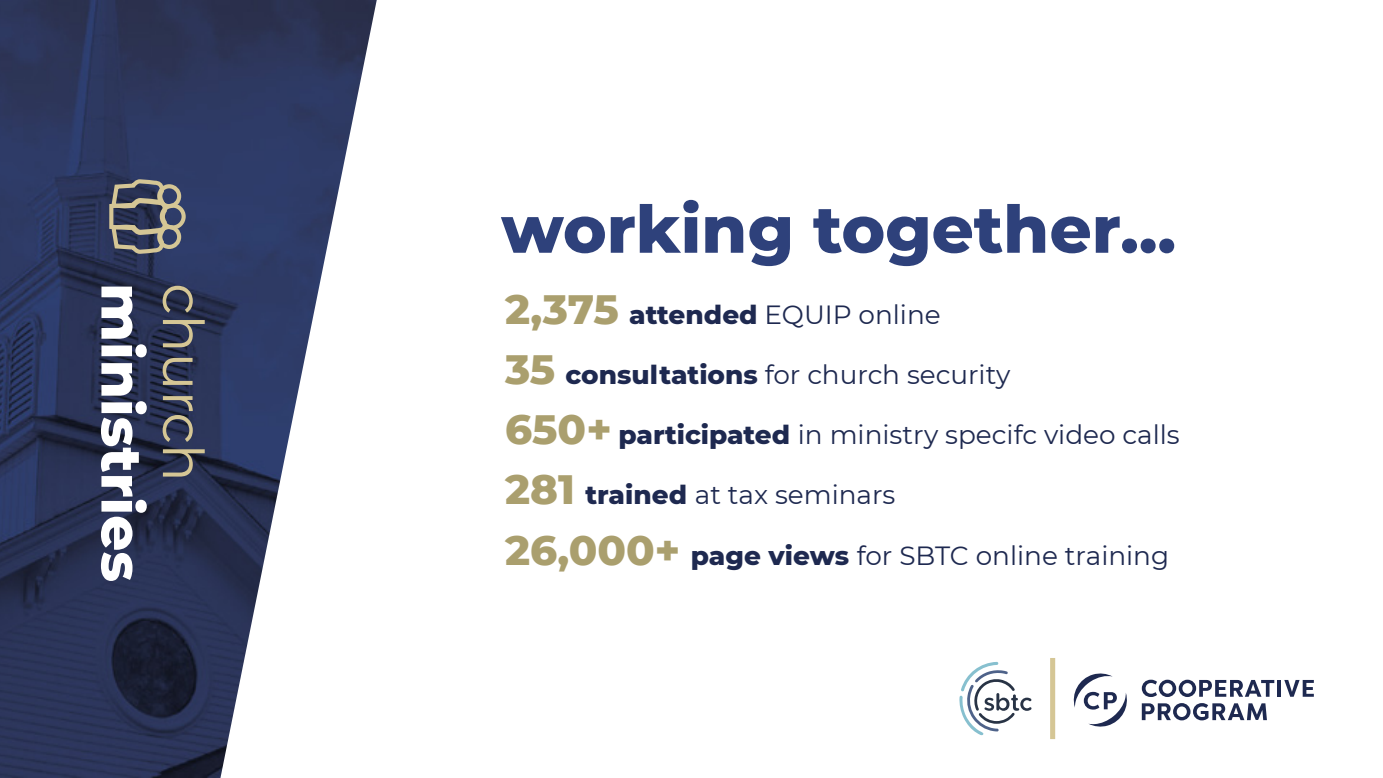
<style>
.page{position:relative;width:1383px;height:778px;background:#fff}
.page>*{position:absolute;margin:0;border:0;box-sizing:border-box;transform-origin:0 0}
.t1{font:800 65.7px "Montserrat";color:#2e417b}
.t2{font:800 56.4px "Montserrat";color:#fff}
.t3{font:56.4px "Montserrat";letter-spacing:-.01em;color:#d5c695}
.t4{font:800 41.7px "Montserrat";color:#aa9f6e}
.t5{font:26.4px "Montserrat";color:#1e2950}
.s1{font-weight:800}
</style>
<div class="page">
<svg style="left:959px;top:662px;width:72px;height:73px"></svg>
<svg style="left:1073px;top:673px;width:54px;height:54px"></svg>
<hr style="left:1277px;top:680px;width:4px;height:16px;background:#1e2950">
<svg style="left:1284px;top:680px;width:29px;height:16px"></svg>
<svg style="left:1141px;top:679px;width:133px;height:18px"></svg>
<svg style="left:1141px;top:703px;width:125px;height:17px"></svg>
<div style="left:1050px;top:658px;width:5px;height:81px;background:#d5c695"></div>
<img style="left:0;top:0;width:377px;height:778px">
<div style="left:157px;top:225px;width:24px;height:24px;border:4px solid #d5c695;border-radius:50%"></div>
<div style="left:157px;top:184px;width:24px;height:24px;border:4px solid #d5c695;border-radius:50%"></div>
<svg style="left:107px;top:177px;width:63px;height:79px;background:#5a5d67"></svg>
<div style="left:160px;top:203px;width:26px;height:26px;border:4px solid #d5c695;border-radius:50%"></div>
<h2 class="t2" style="left:163px;top:283px;width:300px;rotate:90deg">ministries</h2>
<h2 class="t3" style="left:222px;top:283px;width:200px;rotate:90deg">church</h2>
<h1 class="t1" style="left:501px;top:181px;width:676px">working together...</h1>
<h3 class="t4" style="left:505px;top:279px;width:115px">2,375</h3>
<p class="t5" style="left:565px;top:356px;width:446px"><span class="s1">consultations</span> for church security</p>
<p class="t5" style="left:629px;top:296px;width:313px"><span class="s1">attended</span> EQUIP online</p>
<h3 class="t4" style="left:505px;top:339px;width:52px">35</h3>
<h3 class="t4" style="left:505px;top:399px;width:108px">650+</h3>
<p class="t5" style="left:585px;top:477px;width:311px"><span class="s1">trained</span> at tax seminars</p>
<p class="t5" style="left:618px;top:417px;width:563px"><span class="s1">participated</span> in ministry specifc video calls</p>
<h3 class="t4" style="left:505px;top:459px;width:71px">281</h3>
<h3 class="t4" style="left:505px;top:519px;width:177px">26,000+</h3>
<p class="t5" style="left:690px;top:537px;width:480px"><span class="s1">page views</span> for SBTC online training</p>
</div>
